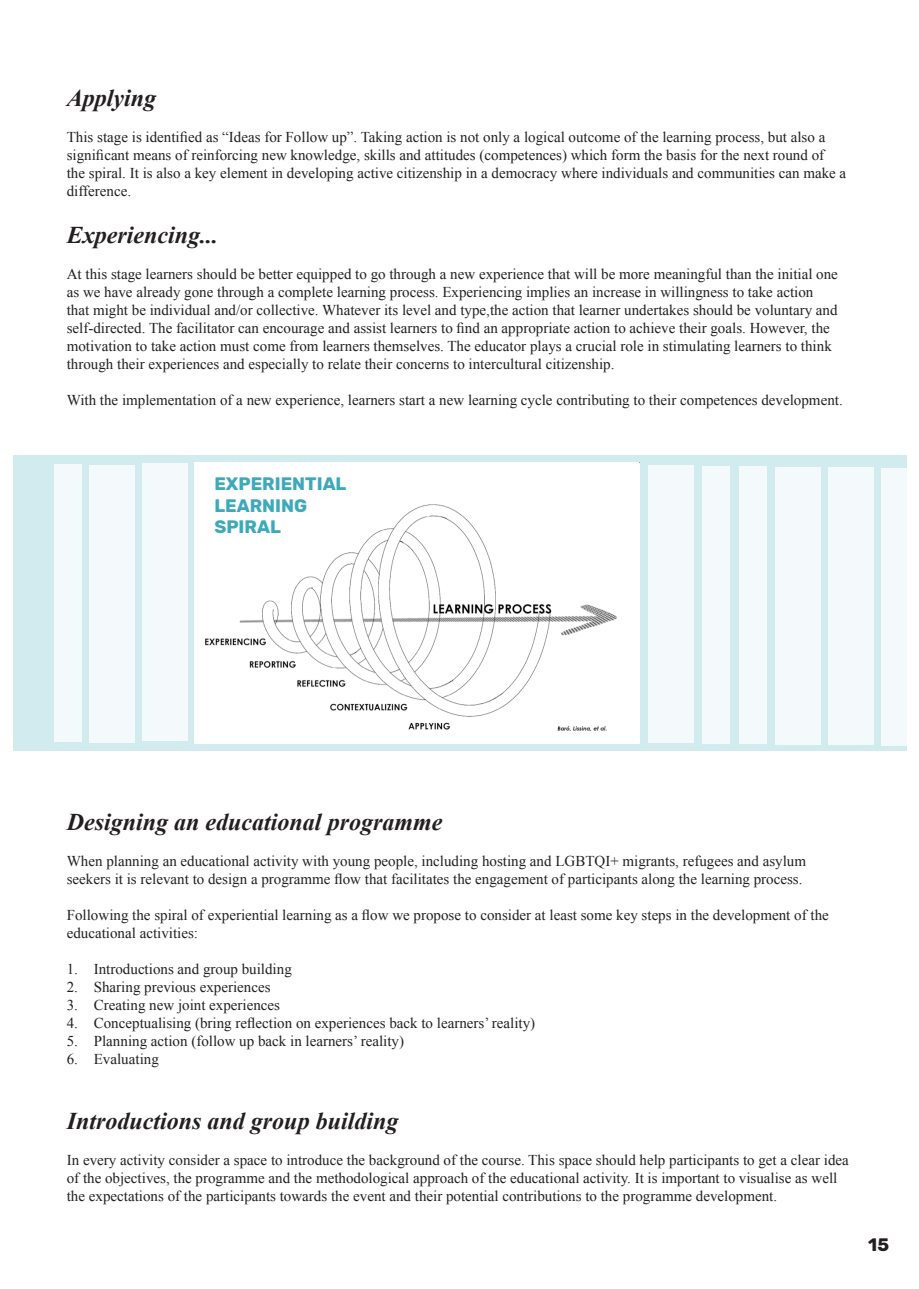
<style>
.page{position:relative;width:919px;height:1289px;background:#fff}
.page>*{position:absolute;margin:0;border:0;box-sizing:border-box;transform-origin:0 0}
.t1{font:italic 700 24px "Times New Roman";color:#231f20}
.t2{font:700 18px/21.6px "Rubik";color:#3da9bb}
.t3{font:700 18px "Rubik";color:#231f20}
.t4{font:15px/18px "Times New Roman";color:#231f20}
</style>
<div class="page">
<div style="left:13px;top:455px;width:893px;height:295px;background:#d2ebef"></div>
<img style="left:195px;top:462px;width:444px;height:281px">
<div style="left:195px;top:479px;width:133px;height:71px;background:#fff"></div>
<div style="left:142px;top:463px;width:45px;height:278px;background:#f4fafb"></div>
<div style="left:89px;top:465px;width:46px;height:277px;background:#f4fafb"></div>
<div style="left:55px;top:464px;width:27px;height:277px;background:#f4fafb"></div>
<div style="left:828px;top:467px;width:45px;height:277px;background:#f4fafb"></div>
<div style="left:775px;top:467px;width:45px;height:277px;background:#f4fafb"></div>
<div style="left:739px;top:466px;width:27px;height:277px;background:#f4fafb"></div>
<div style="left:648px;top:466px;width:45px;height:277px;background:#f4fafb"></div>
<div style="left:702px;top:466px;width:27px;height:277px;background:#f4fafb"></div>
<div style="left:881px;top:468px;width:27px;height:277px;background:#f4fafb"></div>
<p class="t1" style="left:67px;top:81px;width:91px">Applying</p>
<p class="t4" style="left:67px;top:128px;width:781px">This stage is identified as “Ideas for Follow up”. Taking action is not only a logical outcome of the learning process, but also a significant means of reinforcing new knowledge, skills and attitudes (competences) which form the basis for the next round of the spiral. It is also a key element in developing active citizenship in a democracy where individuals and communities can make a difference.</p>
<p class="t1" style="left:67px;top:218px;width:153px">Experiencing...</p>
<p class="t4" style="left:67px;top:265px;width:772px">At this stage learners should be better equipped to go through a new experience that will be more meaningful than the initial one as we have already gone through a complete learning process. Experiencing implies an increase in willingness to take action that might be individual and/or collective. Whatever its level and type,the action that learner undertakes should be voluntary and self-directed. The facilitator can encourage and assist learners to find an appropriate action to achieve their goals. However, the motivation to take action must come from learners themselves. The educator plays a crucial role in stimulating learners to think through their experiences and especially to relate their concerns to intercultural citizenship.</p>
<p class="t4" style="left:67px;top:391px;width:777px">With the implementation of a new experience, learners start a new learning cycle contributing to their competences development.</p>
<p class="t2" style="left:214px;top:473px;width:133px">EXPERIENTIAL<br>LEARNING<br>SPIRAL</p>
<p class="t1" style="left:67px;top:805px;width:377px">Designing an educational programme</p>
<p class="t4" style="left:67px;top:851px;width:740px">When planning an educational activity with young people, including hosting and LGBTQI+ migrants, refugees and asylum seekers it is relevant to design a programme flow that facilitates the engagement of participants along the learning process.</p>
<p class="t4" style="left:67px;top:905px;width:763px">Following the spiral of experiential learning as a flow we propose to consider at least some key steps in the development of the educational activities:</p>
<p class="t4" style="left:67px;top:959px;width:226px">1. Introductions and group building</p>
<p class="t4" style="left:67px;top:977px;width:205px">2. Sharing previous experiences</p>
<p class="t4" style="left:67px;top:995px;width:215px">3. Creating new joint experiences</p>
<p class="t4" style="left:67px;top:1013px;width:470px">4. Conceptualising (bring reflection on experiences back to learners’ reality)</p>
<p class="t4" style="left:67px;top:1031px;width:339px">5. Planning action (follow up back in learners’ reality)</p>
<p class="t4" style="left:67px;top:1049px;width:93px">6. Evaluating</p>
<p class="t1" style="left:67px;top:1104px;width:333px">Introductions and group building</p>
<p class="t4" style="left:67px;top:1150px;width:783px">In every activity consider a space to introduce the background of the course. This space should help participants to get a clear idea of the objectives, the programme and the methodological approach of the educational activity. It is important to visualise as well the expectations of the participants towards the event and their potential contributions to the programme development.</p>
<p class="t3" style="left:868px;top:1234px;width:22px">15</p>
</div>
